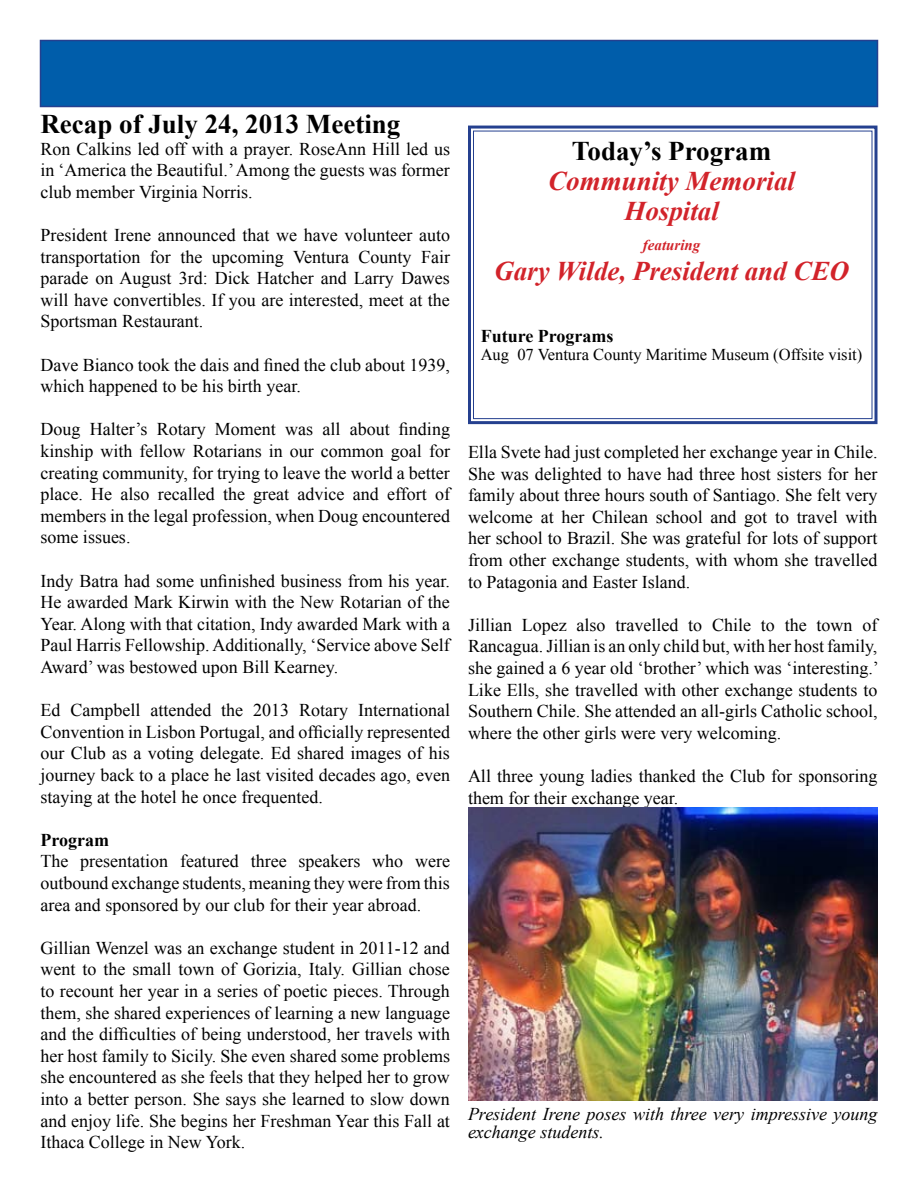
<style>
.page{position:relative;width:918px;height:1188px;background:#fff}
.page>*{position:absolute;margin:0;border:0;box-sizing:border-box;transform-origin:0 0}
.t1{font:italic 700 27px/30px "Times New Roman";color:#d2232a;text-align:center}
.t2{font:700 27px "Times New Roman";color:#000}
.t3{font:18px/21.6px "Times New Roman";color:#000;text-align:justify}
.t4{font:italic 18px/18px "Times New Roman";color:#000}
.t5{font:700 18px "Times New Roman";color:#000}
.t6{font:16.5px "Times New Roman";color:#000}
.t7{font:italic 700 15px "Times New Roman";color:#d2232a}
</style>
<div class="page">
<div style="left:40px;top:40px;width:838px;height:67px;background:#005daa;border:2px solid #25408f"></div>
<svg style="left:468px;top:125px;width:410px;height:300px"></svg>
<div style="left:473px;top:131px;width:400px;height:288px;border:1px solid #25408f"></div>
<img style="left:468px;top:808px;width:410px;height:292px">
<h1 class="t2" style="left:40px;top:105px;width:361px">Recap of July 24, 2013 Meeting</h1>
<p class="t3" style="left:40px;top:138px;width:411px">Ron Calkins led off with a prayer. RoseAnn Hill led us in ‘America the Beautiful.’ Among the guests was former club member Virginia Norris.</p>
<p class="t3" style="left:40px;top:224px;width:411px">President Irene announced that we have volunteer auto transportation for the upcoming Ventura County Fair parade on August 3rd: Dick Hatcher and Larry Dawes will have convertibles. If you are interested, meet at the Sportsman Restaurant.</p>
<p class="t3" style="left:40px;top:354px;width:411px">Dave Bianco took the dais and fined the club about 1939, which happened to be his birth year.</p>
<p class="t3" style="left:40px;top:418px;width:411px">Doug Halter’s Rotary Moment was all about finding kinship with fellow Rotarians in our common goal for creating community, for trying to leave the world a better place. He also recalled the great advice and effort of members in the legal profession, when Doug encountered some issues.</p>
<p class="t3" style="left:40px;top:570px;width:411px">Indy Batra had some unfinished business from his year.<br>He awarded Mark Kirwin with the New Rotarian of the Year. Along with that citation, Indy awarded Mark with a Paul Harris Fellowship. Additionally, ‘Service above Self Award’ was bestowed upon Bill Kearney.</p>
<p class="t3" style="left:40px;top:699px;width:411px">Ed Campbell attended the 2013 Rotary International Convention in Lisbon Portugal, and officially represented our Club as a voting delegate. Ed shared images of his journey back to a place he last visited decades ago, even staying at the hotel he once frequented.</p>
<p class="t5" style="left:40px;top:827px;width:70px">Program</p>
<p class="t3" style="left:40px;top:850px;width:411px">The presentation featured three speakers who were outbound exchange students, meaning they were from this area and sponsored by our club for their year abroad.</p>
<p class="t3" style="left:40px;top:937px;width:411px">Gillian Wenzel was an exchange student in 2011-12 and went to the small town of Gorizia, Italy. Gillian chose to recount her year in a series of poetic pieces. Through them, she shared experiences of learning a new language and the difficulties of being understood, her travels with her host family to Sicily. She even shared some problems she encountered as she feels that they helped her to grow into a better person. She says she learned to slow down and enjoy life. She begins her Freshman Year this Fall at Ithaca College in New York.</p>
<h1 class="t2" style="left:572px;top:132px;width:201px">Today’s Program</h1>
<h1 class="t1" style="left:548px;top:165px;width:248px">Community Memorial<br>Hospital</h1>
<p class="t7" style="left:643px;top:234px;width:59px">featuring</p>
<h1 class="t1" style="left:494px;top:255px;width:356px">Gary Wilde, President and CEO</h1>
<p class="t5" style="left:481px;top:324px;width:134px">Future Programs</p>
<p class="t6" style="left:481px;top:343px;width:383px">Aug 07 Ventura County Maritime Museum (Offsite visit)</p>
<p class="t3" style="left:468px;top:441px;width:411px">Ella Svete had just completed her exchange year in Chile.<br>She was delighted to have had three host sisters for her family about three hours south of Santiago. She felt very welcome at her Chilean school and got to travel with her school to Brazil. She was grateful for lots of support from other exchange students, with whom she travelled to Patagonia and Easter Island.</p>
<p class="t3" style="left:468px;top:614px;width:412px">Jillian Lopez also travelled to Chile to the town of Rancagua. Jillian is an only child but, with her host family, she gained a 6 year old ‘brother’ which was ‘interesting.’ Like Ells, she travelled with other exchange students to Southern Chile. She attended an all-girls Catholic school, where the other girls were very welcoming.</p>
<p class="t3" style="left:468px;top:765px;width:411px">All three young ladies thanked the Club for sponsoring them for their exchange year.</p>
<p class="t4" style="left:468px;top:1105px;width:411px">President Irene poses with three very impressive young exchange students.</p>
</div>
